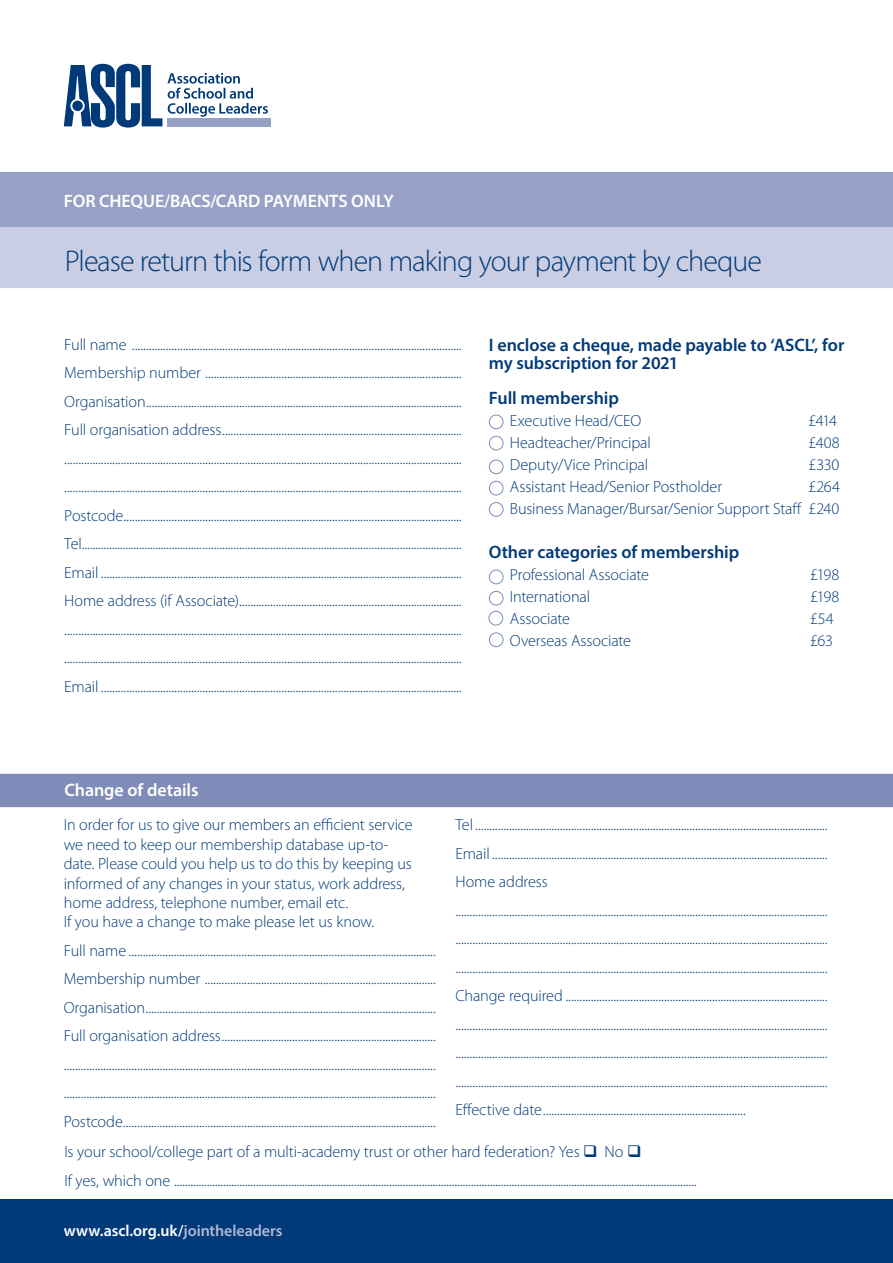
<style>
.page{position:relative;width:893px;height:1263px;background:#fff}
.page>*{position:absolute;margin:0;border:0;box-sizing:border-box;transform-origin:0 0}
.ASCL_document_title{font:300 30px "Myriad Pro";letter-spacing:-.035em;color:#003a79}
.ASCL_Crosshead{font:600 18px/17.7px "Myriad Pro";letter-spacing:-.005em;color:#003a79}
.Guidance_paper_numbe{font:600 18px "Myriad Pro";letter-spacing:-.01em;color:#fff}
.ASCL_programme{font:600 18px "Myriad Pro";letter-spacing:-.005em;color:#003a79}
.ASCL_course_text{font:600 18px "Myriad Pro";letter-spacing:-.005em;color:#fff}
.ASCL_programme-2{font:300 16.2px/19.5px "Myriad Pro";letter-spacing:-.01em;color:#003a79}
.t1{font:600 16.05px "Myriad Pro";letter-spacing:-.005em;color:#fff}
.s1{color:#b1b7d5}
</style>
<div class="page">
<div style="left:0;top:774px;width:893px;height:33px;background:#7f8cb9"></div>
<div style="left:489px;top:632px;width:14px;height:15px;border:1px solid #7f8cb9;border-radius:50%"></div>
<div style="left:489px;top:591px;width:14px;height:14px;border:1px solid #7f8cb9;border-radius:50%"></div>
<div style="left:489px;top:570px;width:14px;height:14px;border:1px solid #7f8cb9;border-radius:50%"></div>
<div style="left:489px;top:502px;width:14px;height:15px;border:1px solid #7f8cb9;border-radius:50%"></div>
<div style="left:489px;top:481px;width:14px;height:14px;border:1px solid #7f8cb9;border-radius:50%"></div>
<div style="left:489px;top:460px;width:14px;height:14px;border:1px solid #7f8cb9;border-radius:50%"></div>
<div style="left:489px;top:436px;width:14px;height:14px;border:1px solid #7f8cb9;border-radius:50%"></div>
<div style="left:489px;top:415px;width:14px;height:14px;border:1px solid #7f8cb9;border-radius:50%"></div>
<div style="left:489px;top:611px;width:14px;height:14px;border:1px solid #7f8cb9;border-radius:50%"></div>
<div style="left:0;top:172px;width:893px;height:55px;background:#97a1c6"></div>
<div style="left:0;top:227px;width:893px;height:64px;background:#c9cee4"></div>
<div style="left:0;top:288px;width:893px;height:6px;background:#fff"></div>
<div style="left:0;top:1199px;width:893px;height:64px;background:#003a79"></div>
<div style="left:167px;top:118px;width:104px;height:8px;background:#97a1c6"></div>
<svg style="left:64px;top:64px;width:204px;height:64px"></svg>
<p class="Guidance_paper_numbe" style="left:64px;top:189px;width:331px">FOR CHEQUE/BACS/CARD PAYMENTS ONLY</p>
<p class="ASCL_document_title" style="left:65px;top:243px;width:698px">Please return this form when making your payment by cheque</p>
<p class="ASCL_programme-2" style="left:64px;top:335px;width:399px">Full name .....................................................................................................................</p>
<p class="ASCL_programme-2" style="left:64px;top:363px;width:399px">Membership number ...........................................................................................</p>
<p class="ASCL_programme-2" style="left:64px;top:392px;width:399px">Organisation................................................................................................................</p>
<p class="ASCL_programme-2" style="left:64px;top:420px;width:399px">Full organisation address.....................................................................................</p>
<p class="ASCL_programme-2" style="left:64px;top:449px;width:399px">.............................................................................................................................................</p>
<p class="ASCL_programme-2" style="left:64px;top:477px;width:399px">.............................................................................................................................................</p>
<p class="ASCL_programme-2" style="left:64px;top:506px;width:399px">Postcode........................................................................................................................</p>
<p class="ASCL_programme-2" style="left:64px;top:534px;width:399px">Tel........................................................................................................................................</p>
<p class="ASCL_programme-2" style="left:64px;top:563px;width:399px">Email ................................................................................................................................</p>
<p class="ASCL_programme-2" style="left:64px;top:591px;width:399px">Home address (if Associate)...............................................................................</p>
<p class="ASCL_programme-2" style="left:64px;top:620px;width:399px">.............................................................................................................................................</p>
<p class="ASCL_programme-2" style="left:64px;top:648px;width:399px">.............................................................................................................................................</p>
<p class="ASCL_programme-2" style="left:64px;top:677px;width:399px">Email ................................................................................................................................</p>
<p class="ASCL_Crosshead" style="left:489px;top:336px;width:357px">I enclose a cheque, made payable to ‘ASCL’, for my subscription for 2021</p>
<p class="ASCL_Crosshead" style="left:489px;top:389px;width:131px">Full membership</p>
<p class="ASCL_programme-2" style="left:510px;top:411px;width:133px">Executive Head/CEO</p>
<p class="ASCL_programme-2" style="left:808px;top:411px;width:30px">£414</p>
<p class="ASCL_programme-2" style="left:510px;top:433px;width:142px">Headteacher/Principal</p>
<p class="ASCL_programme-2" style="left:808px;top:433px;width:33px">£408</p>
<p class="ASCL_programme-2" style="left:510px;top:455px;width:140px">Deputy/Vice Principal</p>
<p class="ASCL_programme-2" style="left:808px;top:455px;width:32px">£330</p>
<p class="ASCL_programme-2" style="left:510px;top:477px;width:214px">Assistant Head/Senior Postholder</p>
<p class="ASCL_programme-2" style="left:808px;top:477px;width:33px">£264</p>
<p class="ASCL_programme-2" style="left:510px;top:499px;width:331px">Business Manager/Bursar/Senior Support Staff £240</p>
<p class="ASCL_programme" style="left:489px;top:540px;width:252px">Other categories of membership</p>
<p class="ASCL_programme-2" style="left:510px;top:565px;width:141px">Professional Associate</p>
<p class="ASCL_programme-2" style="left:810px;top:565px;width:31px">£198</p>
<p class="ASCL_programme-2" style="left:510px;top:587px;width:82px">International</p>
<p class="ASCL_programme-2" style="left:810px;top:587px;width:31px">£198</p>
<p class="ASCL_programme-2" style="left:510px;top:608px;width:62px">Associate</p>
<p class="ASCL_programme-2" style="left:810px;top:608px;width:25px">£54</p>
<p class="ASCL_programme-2" style="left:510px;top:630px;width:123px">Overseas Associate</p>
<p class="ASCL_programme-2" style="left:810px;top:630px;width:24px">£63</p>
<p class="ASCL_course_text" style="left:65px;top:779px;width:135px">Change of details</p>
<p class="ASCL_programme-2" style="left:64px;top:815px;width:350px">In order for us to give our members an efficient service we need to keep our membership database up-to&shy;date. Please could you help us to do this by keeping us informed of any changes in your status, work address, home address, telephone number, email etc.</p>
<p class="ASCL_programme-2" style="left:64px;top:912px;width:312px">If you have a change to make please let us know.</p>
<p class="ASCL_programme-2" style="left:64px;top:941px;width:374px">Full name .............................................................................................................</p>
<p class="ASCL_programme-2" style="left:64px;top:969px;width:374px">Membership number ..................................................................................</p>
<p class="ASCL_programme-2" style="left:64px;top:998px;width:374px">Organisation.......................................................................................................</p>
<p class="ASCL_programme-2" style="left:64px;top:1026px;width:374px">Full organisation address............................................................................</p>
<p class="ASCL_programme-2" style="left:64px;top:1055px;width:374px">....................................................................................................................................</p>
<p class="ASCL_programme-2" style="left:64px;top:1079px;width:374px;line-height:28.5px">....................................................................................................................................<br>Postcode...............................................................................................................</p>
<p class="ASCL_programme-2" style="left:455px;top:810px;width:374px;line-height:28.5px">Tel .............................................................................................................................<br>Email .......................................................................................................................</p>
<p class="ASCL_programme-2" style="left:455px;top:872px;width:94px">Home address</p>
<p class="ASCL_programme-2" style="left:455px;top:900px;width:374px">....................................................................................................................................</p>
<p class="ASCL_programme-2" style="left:455px;top:929px;width:374px">....................................................................................................................................</p>
<p class="ASCL_programme-2" style="left:455px;top:953px;width:374px;line-height:28.5px">....................................................................................................................................<br>Change required .............................................................................................</p>
<p class="ASCL_programme-2" style="left:455px;top:1014px;width:374px">....................................................................................................................................</p>
<p class="ASCL_programme-2" style="left:455px;top:1043px;width:374px">....................................................................................................................................</p>
<p class="ASCL_programme-2" style="left:455px;top:1071px;width:374px">....................................................................................................................................</p>
<p class="ASCL_programme-2" style="left:455px;top:1100px;width:292px">Effective date........................................................................</p>
<p class="ASCL_programme-2" style="left:65px;top:1142px;width:578px">Is your school/college part of a multi-academy trust or other hard federation? Yes ❑ No ❑</p>
<p class="ASCL_programme-2" style="left:65px;top:1170px;width:634px">If yes, which one ................................................................................................................................................................................................</p>
<p class="Guidance_paper_numbe" style="left:64px;top:1216px;width:124px">www.ascl.org.uk</p>
<p class="t1" style="left:64px;top:1220px;width:220px">www.ascl.org.uk/<span class="s1">jointheleaders</span></p>
</div>
